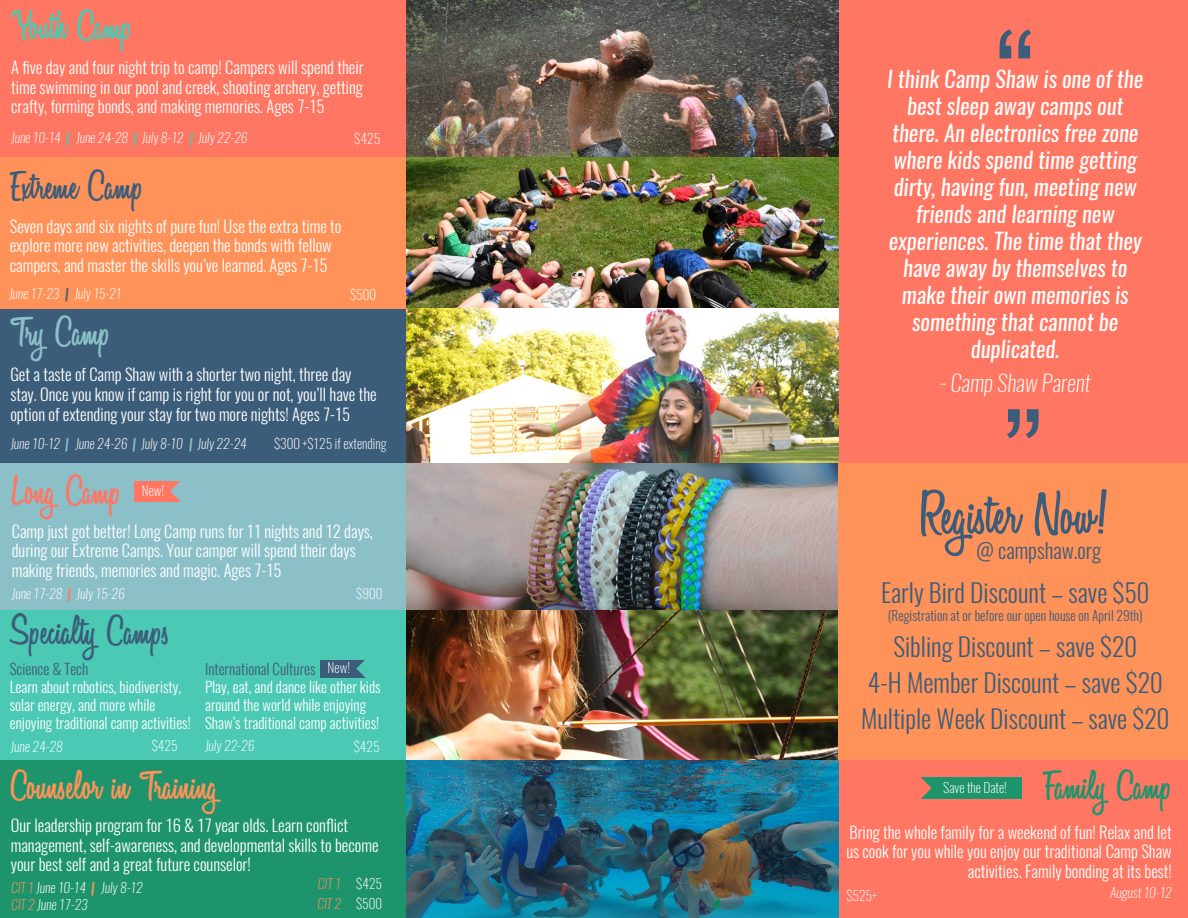
<style>
.page{position:relative;width:1188px;height:918px;background:#fff}
.page>*{position:absolute;margin:0;border:0;box-sizing:border-box;transform-origin:0 0}
.t1{font:124.5px "Arial";color:#3c5d79}
.t2{font:55.5px "Variane Script";color:#3c5d79}
.t3{font:37.5px "Variane Script";letter-spacing:.015em;color:#3c5d79}
.t4{font:37.5px "Variane Script";letter-spacing:.015em;color:#ff9258}
.t5{font:37.5px "Variane Script";letter-spacing:.015em;color:#1e946d}
.t6{font:37.5px "Variane Script";letter-spacing:.02em;color:#4cc9b4}
.t7{font:37.5px "Variane Script";letter-spacing:.005em;color:#ff7662}
.t8{font:37.5px "Variane Script";letter-spacing:.01em;color:#8bc0c9}
.t9{font:300 25.5px "Oswald";color:#3c5d79}
.t10{font:italic 22.5px "Oswald";color:#fff}
.t11{font:italic 200 22.5px "Oswald";color:#fff}
.t12{font:300 21px "Oswald";color:#3c5d79}
.t13{font:300 16.5px/19.8px "Oswald";color:#fff}
.t14{font:300 15px/18px "Oswald";color:#fff}
.t15{font:300 15px "Oswald";color:#3c5d79}
.t16{font:italic 200 13.5px "Oswald";color:#fff}
.t17{font:200 13.5px "Oswald";color:#fff}
.t18{font:300 13.5px "Oswald";color:#3c5d79}
.t19{font:italic 200 13.5px "Oswald";color:#ff9258}
.s1{font-weight:600;color:#4cc9b4}
.s2{font-weight:600;color:#3c5d79}
.s3{font-weight:600;color:#8bc0c9}
.s4{font-weight:600;color:#ff7662}
.s5{color:#ff9258}
.s6{font-weight:600;color:#ff9258}
</style>
<div class="page">
<div style="left:808px;top:0;width:380px;height:918px;background:#ff7662"></div>
<div style="left:0;top:0;width:411px;height:171px;background:#ff7662"></div>
<div style="left:0;top:158px;width:411px;height:167px;background:#ff9258"></div>
<div style="left:0;top:309px;width:411px;height:155px;background:#3c5d79"></div>
<div style="left:0;top:464px;width:411px;height:170px;background:#8bc0c9"></div>
<div style="left:0;top:610px;width:411px;height:153px;background:#4cc9b4"></div>
<div style="left:0;top:760px;width:411px;height:158px;background:#1e946d"></div>
<img style="left:407px;top:0;width:432px;height:158px">
<img style="left:407px;top:158px;width:432px;height:151px">
<img style="left:407px;top:309px;width:432px;height:155px">
<img style="left:407px;top:464px;width:432px;height:146px">
<img style="left:407px;top:610px;width:432px;height:150px">
<img style="left:407px;top:760px;width:432px;height:158px">
<div style="left:839px;top:464px;width:349px;height:296px;background:#ff9258"></div>
<div style="left:134px;top:481px;width:46px;height:20px;background:#ff7662"></div>
<div style="left:921px;top:778px;width:101px;height:21px;background:#1e946d"></div>
<svg style="left:170px;top:481px;width:10px;height:21px"></svg>
<svg style="left:921px;top:777px;width:11px;height:22px"></svg>
<div style="left:320px;top:660px;width:46px;height:17px;background:#3c5d79"></div>
<svg style="left:356px;top:660px;width:10px;height:18px"></svg>
<p class="t6" style="left:11px;top:6px;width:123px">Youth Camp</p>
<p class="t13" style="left:11px;top:57px;width:354px;text-align:justify">A five day and four night trip to camp! Campers will spend their time swimming in our pool and creek, shooting archery, getting crafty, forming bonds, and making memories. Ages 7-15</p>
<p class="t16" style="left:11px;top:129px;width:238px">June 10-14 <span class="s1">|</span> June 24-28 <span class="s1">|</span> July 8-12 <span class="s1">|</span> July 22-26</p>
<p class="t17" style="left:354px;top:130px;width:27px">$425</p>
<p class="t3" style="left:10px;top:166px;width:135px">Extreme Camp</p>
<p class="t13" style="left:10px;top:216px;width:333px">Seven days and six nights of pure fun! Use the extra time to explore more new activities, deepen the bonds with fellow</p>
<p class="t13" style="left:10px;top:256px;width:319px">campers, and master the skills you’ve learned. Ages 7-15</p>
<p class="t8" style="left:10px;top:312px;width:101px">Try Camp</p>
<p class="t13" style="left:10px;top:365px;width:368px">Get a taste of Camp Shaw with a shorter two night, three day stay. Once you know if camp is right for you or not, you’ll have the option of extending your stay for two more nights! Ages 7-15</p>
<p class="t16" style="left:9px;top:284px;width:114px">June 17-23 <span class="s2">|</span> July 15-21</p>
<p class="t17" style="left:350px;top:285px;width:27px">$500</p>
<p class="t16" style="left:10px;top:434px;width:238px">June 10-12 <span class="s3">|</span> June 24-26 <span class="s3">|</span> July 8-10 <span class="s3">|</span> July 22-24</p>
<p class="t17" style="left:274px;top:435px;width:114px">$300 +$125 if extending</p>
<p class="t7" style="left:12px;top:471px;width:110px">Long Camp</p>
<p class="t13" style="left:12px;top:521px;width:363px">Camp just got better! Long Camp runs for 11 nights and 12 days, during our Extreme Camps. Your camper will spend their days making friends, memories and magic. Ages 7-15</p>
<p class="t3" style="left:10px;top:611px;width:161px">Specialty Camps</p>
<p class="t17" style="left:142px;top:481px;width:24px">New!</p>
<p class="t16" style="left:12px;top:584px;width:114px">June 17-28 <span class="s4">|</span> July 15-26</p>
<p class="t17" style="left:356px;top:584px;width:28px">$900</p>
<p class="t17" style="left:328px;top:659px;width:24px">New!</p>
<p class="t15" style="left:10px;top:659px;width:80px">Science &amp; Tech</p>
<p class="t14" style="left:10px;top:678px;width:182px">Learn about robotics, biodiveristy, solar energy, and more while enjoying traditional camp activities!</p>
<p class="t17" style="left:152px;top:737px;width:27px">$425</p>
<p class="t16" style="left:205px;top:737px;width:51px">July 22-26</p>
<p class="t15" style="left:205px;top:659px;width:112px">International Cultures</p>
<p class="t14" style="left:205px;top:678px;width:177px">Play, eat, and dance like other kids around the world while enjoying<br>Shaw’s traditional camp activities!</p>
<p class="t16" style="left:11px;top:737px;width:54px">June 24-28</p>
<p class="t17" style="left:354px;top:738px;width:27px">$425</p>
<p class="t4" style="left:11px;top:765px;width:208px">Counselor in Training</p>
<p class="t13" style="left:11px;top:815px;width:369px">Our leadership program for 16 &amp; 17 year olds. Learn conflict management, self-awareness, and developmental skills to become your best self and a great future counselor!</p>
<p class="t16" style="left:11px;top:878px;width:133px"><span class="s5">CIT 1</span> June 10-14 <span class="s6">|</span> July 8-12</p>
<p class="t16" style="left:11px;top:895px;width:78px"><span class="s5">CIT 2</span> June 17-23</p>
<p class="t19" style="left:318px;top:875px;width:24px">CIT 1</p>
<p class="t19" style="left:317px;top:894px;width:25px">CIT 2</p>
<p class="t17" style="left:356px;top:875px;width:27px">$425</p>
<p class="t17" style="left:356px;top:894px;width:27px">$500</p>
<p class="t1" style="left:994px;top:-10px;width:43px">“</p>
<p class="t10" style="left:887px;top:63px;width:257px">I think Camp Shaw is one of the</p>
<p class="t10" style="left:907px;top:90px;width:218px">best sleep away camps out</p>
<p class="t10" style="left:892px;top:117px;width:248px">there. An electronics free zone</p>
<p class="t10" style="left:893px;top:144px;width:245px">where kids spend time getting</p>
<p class="t10" style="left:894px;top:171px;width:244px">dirty, having fun, meeting new</p>
<p class="t10" style="left:916px;top:198px;width:200px">friends and learning new</p>
<p class="t10" style="left:889px;top:225px;width:255px">experiences. The time that they</p>
<p class="t10" style="left:903px;top:252px;width:226px">have away by themselves to</p>
<p class="t10" style="left:902px;top:279px;width:228px">make their own memories is</p>
<p class="t10" style="left:912px;top:306px;width:207px">something that cannot be</p>
<p class="t10" style="left:971px;top:333px;width:90px">duplicated.</p>
<p class="t11" style="left:940px;top:368px;width:152px">- Camp Shaw Parent</p>
<p class="t1" style="left:1003px;top:370px;width:43px">”</p>
<p class="t2" style="left:921px;top:484px;width:190px">Register Now!</p>
<p class="t12" style="left:976px;top:537px;width:126px">@ campshaw.org</p>
<p class="t9" style="left:881px;top:576px;width:270px">Early Bird Discount – save $50</p>
<p class="t18" style="left:888px;top:607px;width:256px">(Registration at or before our open house on April 29th)</p>
<p class="t9" style="left:893px;top:630px;width:245px">Sibling Discount – save $20</p>
<p class="t9" style="left:868px;top:666px;width:296px">4-H Member Discount – save $20</p>
<p class="t9" style="left:861px;top:702px;width:310px">Multiple Week Discount – save $20</p>
<p class="t5" style="left:1043px;top:766px;width:131px">Family Camp</p>
<p class="t13" style="left:846px;top:822px;width:327px">Bring the whole family for a weekend of fun! Relax and let us cook for you while you enjoy our traditional Camp Shaw</p>
<p class="t13" style="left:968px;top:862px;width:205px">activities. Family bonding at its best!</p>
<p class="t17" style="left:846px;top:887px;width:32px">$525+</p>
<p class="t16" style="left:1110px;top:883px;width:63px">August 10-12</p>
<p class="t17" style="left:943px;top:779px;width:65px">Save the Date!</p>
</div>
